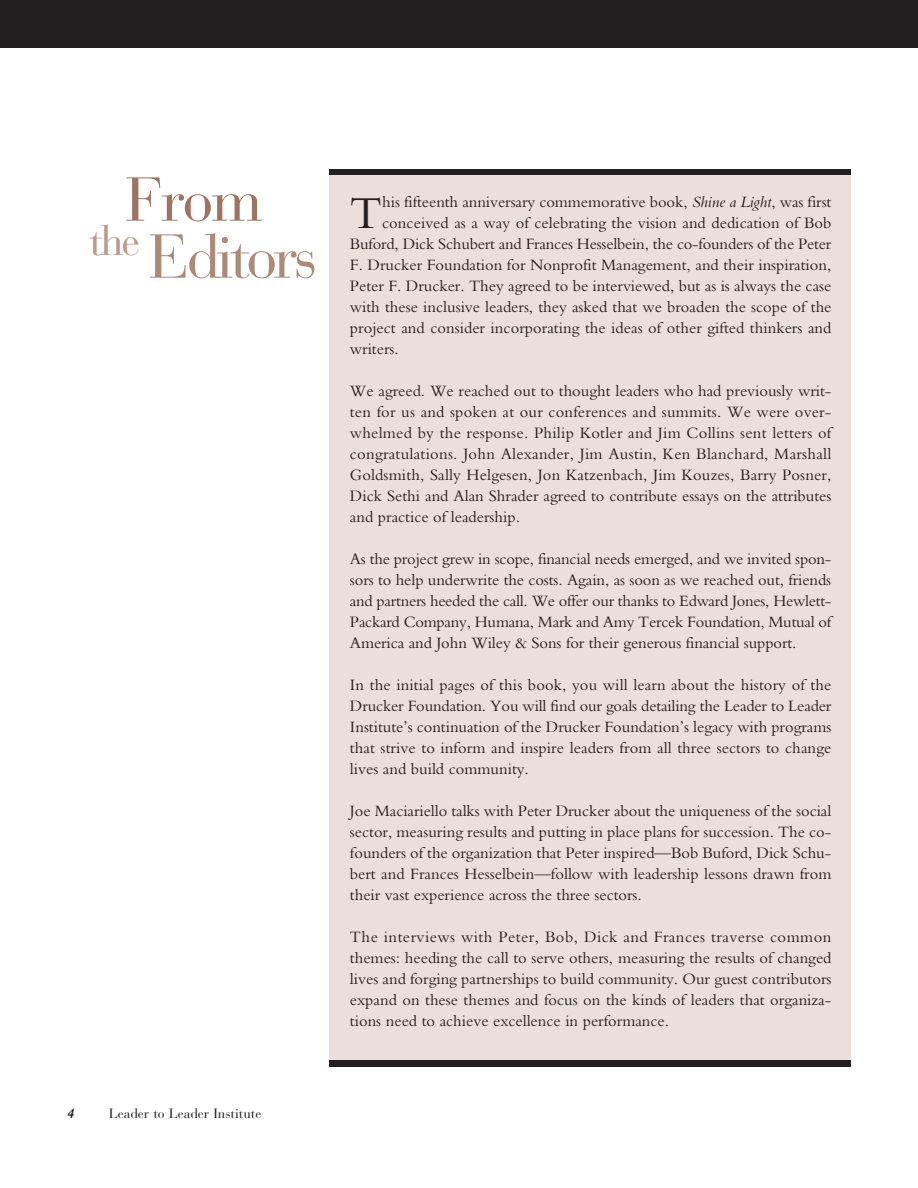
<style>
.page{position:relative;width:918px;height:1188px;background:#fff}
.page>*{position:absolute;margin:0;border:0;box-sizing:border-box;transform-origin:0 0}
.t1{font:61.5px/57px "Bauer Bodoni Std";letter-spacing:-.06em;color:#ad8978;text-align:center}
.t2{font:47.7px "Bembo Std";color:#231f20}
.t3{font:16.5px/21px "Bembo Std";color:#231f20;text-align:justify}
.t4{font:13.5px "Bauer Bodoni Std";color:#231f20}
.t5{font:italic 600 13.5px "Times LT Std";color:#231f20}
.s1{color:#9d7362}
.s2{font-style:italic}
</style>
<div class="page">
<div style="left:329px;top:176px;width:521px;height:884px;background:#e9e0db"></div>
<div style="left:0;top:0;width:918px;height:47px;background:#231f20"></div>
<h1 class="t1" style="left:89px;top:177px;width:230px"><span class="s1">From<br></span><sup>the</sup> Editors</h1>
<p class="t5" style="left:68px;top:1108px;width:8px">4</p>
<p class="t4" style="left:109px;top:1108px;width:154px">Leader to Leader Institute</p>
<h2 class="t2" style="left:350px;top:194px;width:34px">T</h2>
<p class="t3" style="left:382px;top:192px;width:451px">his fifteenth anniversary commemorative book, <span class="s2">Shine a Light</span>, was first</p>
<p class="t3" style="left:382px;top:213px;width:451px">conceived as a way of celebrating the vision and dedication of Bob</p>
<p class="t3" style="left:350px;top:234px;width:483px">Buford, Dick Schubert and Frances Hesselbein, the co-founders of the Peter</p>
<p class="t3" style="left:350px;top:255px;width:483px">F. Drucker Foundation for Nonprofit Management, and their inspiration,</p>
<p class="t3" style="left:350px;top:276px;width:483px">Peter F. Drucker. They agreed to be interviewed, but as is always the case</p>
<p class="t3" style="left:350px;top:297px;width:483px">with these inclusive leaders, they asked that we broaden the scope of the</p>
<p class="t3" style="left:350px;top:318px;width:483px">project and consider incorporating the ideas of other gifted thinkers and</p>
<p class="t3" style="left:350px;top:339px;width:50px">writers.</p>
<p class="t3" style="left:350px;top:381px;width:483px">We agreed. We reached out to thought leaders who had previously writ&shy;ten for us and spoken at our conferences and summits. We were over&shy;whelmed by the response. Philip Kotler and Jim Collins sent letters of congratulations. John Alexander, Jim Austin, Ken Blanchard, Marshall Goldsmith, Sally Helgesen, Jon Katzenbach, Jim Kouzes, Barry Posner, Dick Sethi and Alan Shrader agreed to contribute essays on the attributes and practice of leadership.</p>
<p class="t3" style="left:350px;top:549px;width:483px">As the project grew in scope, financial needs emerged, and we invited spon&shy;sors to help underwrite the costs. Again, as soon as we reached out, friends and partners heeded the call. We offer our thanks to Edward Jones, Hewlett-Packard Company, Humana, Mark and Amy Tercek Foundation, Mutual of America and John Wiley &amp; Sons for their generous financial support.</p>
<p class="t3" style="left:350px;top:675px;width:483px">In the initial pages of this book, you will learn about the history of the Drucker Foundation. You will find our goals detailing the Leader to Leader Institute’s continuation of the Drucker Foundation’s legacy with programs that strive to inform and inspire leaders from all three sectors to change lives and build community.</p>
<p class="t3" style="left:350px;top:801px;width:483px">Joe Maciariello talks with Peter Drucker about the uniqueness of the social sector, measuring results and putting in place plans for succession. The co&shy;founders of the organization that Peter inspired—Bob Buford, Dick Schu&shy;bert and Frances Hesselbein—follow with leadership lessons drawn from their vast experience across the three sectors.</p>
<p class="t3" style="left:350px;top:927px;width:483px">The interviews with Peter, Bob, Dick and Frances traverse common themes: heeding the call to serve others, measuring the results of changed lives and forging partnerships to build community. Our guest contributors expand on these themes and focus on the kinds of leaders that organiza&shy;tions need to achieve excellence in performance.</p>
</div>
